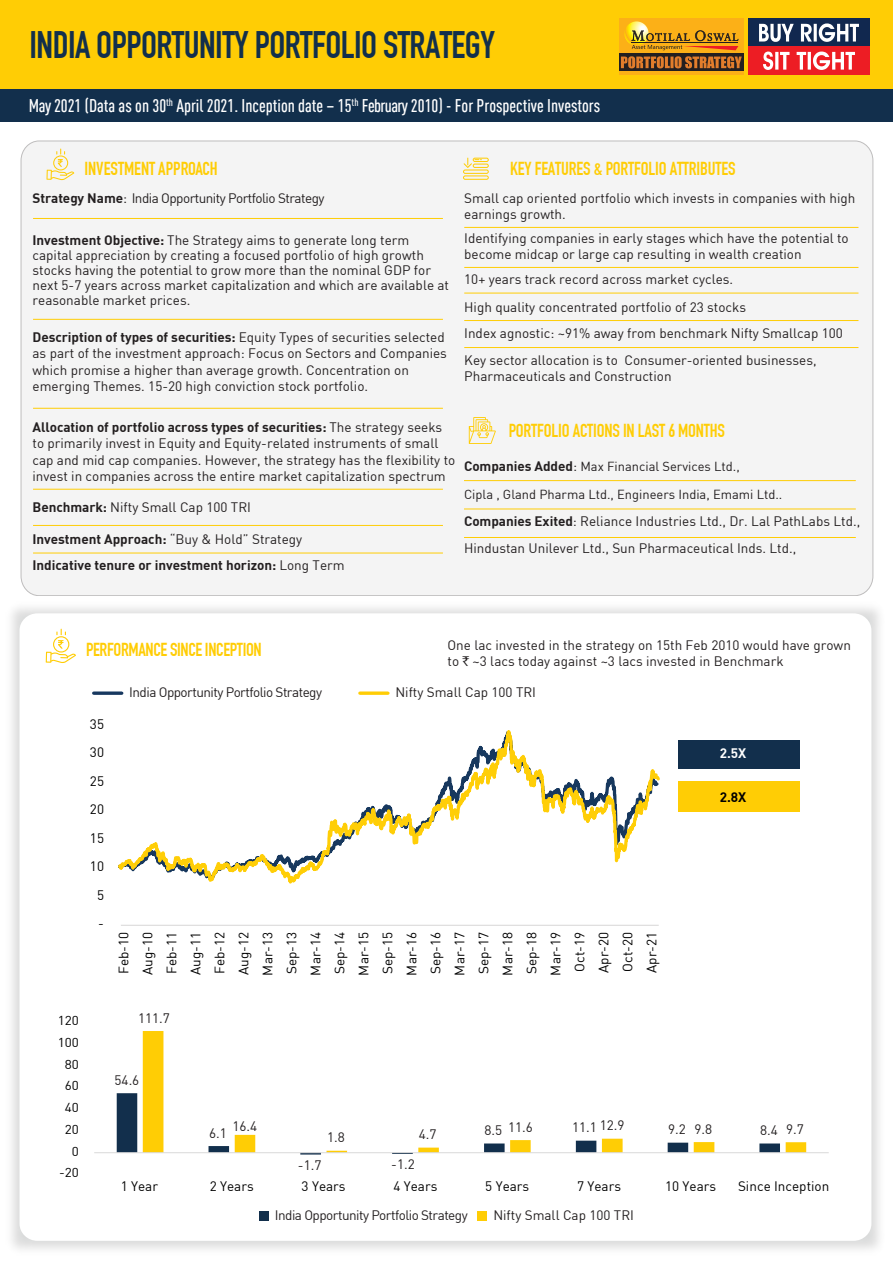
<style>
.page{position:relative;width:893px;height:1263px;background:#fff}
.page>*{position:absolute;margin:0;border:0;box-sizing:border-box;transform-origin:0 0}
.t1{font:700 37.5px "DIN Condensed";letter-spacing:-.015em;color:#122f4c}
.t2{font:700 18.45px "DIN Condensed";letter-spacing:-.01em;color:#ffcd05}
.t3{font:500 18px "DIN Cond";color:#fff}
.t4{font:13.5px/16.2px "DIN";color:#231f20}
.t5{font:13.5px/24px "DIN";color:#000;text-align:right}
.t6{font:13.5px "DIN";letter-spacing:-.04em;color:#231f20}
.t7{font:700 13.5px/26.7px "DIN";letter-spacing:-.005em;color:#231f20}
.t8{font:700 13.5px "DIN";color:#fff}
.t9{font:700 13.5px "DIN";color:#000}
.t10{font:12.9px "DIN";color:#231f20}
.t11{font:12.75px "DIN";color:#000;scale:1.06 1}
.s1{font-weight:700}
.s2{font-family:"DIN Cond";font-weight:500}
.s3{font-weight:400}
.s4{font-weight:700;font-size:13.5px}
.s5{font-size:13.5px}
.s6{font-family:"Rupee Foradian"}
</style>
<div class="page">
<img style="left:11px;top:556px;width:869px;height:694px">
<div style="left:20px;top:613px;width:851px;height:628px;background:#fff;border-radius:18px"></div>
<svg style="left:46px;top:629px;width:30px;height:34px"></svg>
<div style="left:21px;top:141px;width:852px;height:455px;background:#f4f4f4;border-radius:19px"></div>
<svg style="left:46px;top:149px;width:28px;height:31px"></svg>
<hr style="left:464px;top:480px;width:392px;height:1px;background:#ffcd05">
<hr style="left:33px;top:218px;width:410px;height:1px;background:#ffcd05">
<hr style="left:33px;top:319px;width:410px;height:1px;background:#ffcd05">
<hr style="left:33px;top:408px;width:410px;height:1px;background:#ffcd05">
<hr style="left:33px;top:489px;width:410px;height:1px;background:#ffcd05">
<hr style="left:33px;top:525px;width:410px;height:1px;background:#ffcd05">
<hr style="left:33px;top:553px;width:410px;height:1px;background:#ffcd05">
<hr style="left:464px;top:227px;width:394px;height:1px;background:#ffcd05">
<hr style="left:464px;top:267px;width:394px;height:1px;background:#ffcd05">
<hr style="left:464px;top:293px;width:394px;height:1px;background:#ffcd05">
<hr style="left:464px;top:320px;width:394px;height:1px;background:#ffcd05">
<hr style="left:464px;top:347px;width:394px;height:1px;background:#ffcd05">
<hr style="left:464px;top:509px;width:392px;height:1px;background:#ffcd05">
<hr style="left:464px;top:537px;width:392px;height:1px;background:#ffcd05">
<svg style="left:469px;top:417px;width:27px;height:27px"></svg>
<svg style="left:463px;top:169px;width:26px;height:5px"></svg>
<hr style="left:473px;top:158px;width:16px;height:4px;background:#fbd748;border-radius:2px">
<svg style="left:463px;top:175px;width:26px;height:5px"></svg>
<svg style="left:464px;top:158px;width:24px;height:10px"></svg>
<div style="left:0;top:33px;width:892px;height:89px;background:#122f4c"></div>
<div style="left:0;top:0;width:892px;height:88px;background:#ffcd05"></div>
<div style="left:619px;top:19px;width:125px;height:35px;background:#fcb017"></div>
<svg style="left:619px;top:54px;width:125px;height:17px"></svg>
<svg style="left:624px;top:21px;width:25px;height:25px"></svg>
<svg style="left:631px;top:30px;width:108px;height:20px"></svg>
<svg style="left:621px;top:56px;width:121px;height:12px"></svg>
<hr style="left:619px;top:71px;width:125px;height:4px;background:#fcb017">
<div style="left:748px;top:19px;width:122px;height:28px;background:#11284f"></div>
<div style="left:748px;top:47px;width:122px;height:28px;background:#ed1d24"></div>
<svg style="left:759px;top:23px;width:100px;height:19px"></svg>
<svg style="left:763px;top:52px;width:92px;height:18px"></svg>
<svg style="left:94px;top:691px;width:21px;height:4px"></svg>
<div style="left:678px;top:740px;width:121px;height:28px;background:#122f4c"></div>
<div style="left:678px;top:781px;width:121px;height:31px;background:#ffcd05"></div>
<svg style="left:115px;top:552px;width:553px;height:374px"></svg>
<div style="left:259px;top:1211px;width:9px;height:9px;background:#122f4c"></div>
<div style="left:477px;top:1211px;width:9px;height:9px;background:#ffcd05"></div>
<svg style="left:117px;top:1093px;width:296px;height:61px"></svg>
<svg style="left:143px;top:1031px;width:663px;height:121px"></svg>
<hr style="left:94px;top:1152px;width:735px;height:1px;background:#dad9d9">
<h1 class="t1" style="left:29px;top:23px;width:467px">INDIA OPPORTUNITY PORTFOLIO STRATEGY</h1>
<h3 class="t3" style="left:29px;top:95px;width:573px">May 2021 (Data as on 30<sup>th</sup> April 2021. Inception date – 15<sup>th</sup> February 2010) - For Prospective Investors</h3>
<h2 class="t2" style="left:84px;top:158px;width:135px">INVESTMENT APPROACH</h2>
<p class="t6" style="left:33px;top:189px;width:293px"><span class="s1">Strategy Name</span><span class="s2">:</span> India Opportunity Portfolio Strategy</p>
<p class="t4" style="left:33px;top:232px;width:418px;line-height:15px"><span class="s1">Investment Objective:</span> The Strategy aims to generate long term capital appreciation by creating a focused portfolio of high growth stocks having the potential to grow more than the nominal GDP for next 5-7 years across market capitalization and which are available at reasonable market prices.</p>
<p class="t4" style="left:33px;top:329px;width:416px"><span class="s1">Description of types of securities:</span> Equity Types of securities selected as part of the investment approach: Focus on Sectors and Companies which promise a higher than average growth. Concentration on emerging Themes. 15-20 high conviction stock portfolio.</p>
<p class="t4" style="left:33px;top:419px;width:424px"><span class="s1">Allocation of portfolio across types of securities:</span> The strategy seeks to primarily invest in Equity and Equity-related instruments of small cap and mid cap companies. However, the strategy has the flexibility to invest in companies across the entire market capitalization spectrum</p>
<p class="t4" style="left:33px;top:498px;width:220px"><span class="s1">Benchmark:</span> Nifty Small Cap 100 TRI</p>
<p class="t7" style="left:33px;top:525px;width:314px">Investment Approach: <span class="s3">“Buy &amp; Hold” Strategy<br></span>Indicative tenure or investment horizon: <span class="s3">Long Term</span></p>
<h2 class="t2" style="left:510px;top:158px;width:227px">KEY FEATURES &amp; PORTFOLIO ATTRIBUTES</h2>
<p class="t4" style="left:464px;top:189px;width:393px">Small cap oriented portfolio which invests in companies with high earnings growth.</p>
<p class="t4" style="left:464px;top:230px;width:386px">Identifying companies in early stages which have the potential to become midcap or large cap resulting in wealth creation</p>
<p class="t4" style="left:464px;top:265px;width:283px;line-height:27.8px">10+ years track record across market cycles.<br>High quality concentrated portfolio of 23 stocks</p>
<p class="t4" style="left:464px;top:319px;width:380px;line-height:27px">Index agnostic: ~91% away from benchmark Nifty Smallcap 100<br>Key sector allocation is to Consumer-oriented businesses,</p>
<p class="t4" style="left:464px;top:368px;width:209px">Pharmaceuticals and Construction</p>
<h2 class="t2" style="left:509px;top:420px;width:218px">PORTFOLIO ACTIONS IN LAST 6 MONTHS</h2>
<p class="t10" style="left:464px;top:458px;width:277px"><span class="s4">Companies Added</span><span class="s5">:</span> Max Financial Services Ltd.,</p>
<p class="t10" style="left:464px;top:486px;width:320px">Cipla , Gland Pharma Ltd., Engineers India, Emami Ltd..</p>
<p class="t4" style="left:464px;top:507px;width:398px;line-height:27px"><span class="s1">Companies Exited</span>: Reliance Industries Ltd., Dr. Lal PathLabs Ltd.,<br>Hindustan Unilever Ltd., Sun Pharmaceutical Inds. Ltd.,</p>
<h2 class="t2" style="left:86px;top:639px;width:177px">PERFORMANCE SINCE INCEPTION</h2>
<p class="t4" style="left:447px;top:637px;width:405px">One lac invested in the strategy on 15th Feb 2010 would have grown to <span class="s6">`</span> ~3 lacs today against ~3 lacs invested in Benchmark</p>
<p class="t5" style="left:90px;top:709px;width:16px;line-height:28.5px">35<br>30<br>25<br>20<br>15<br>10<br>5 -</p>
<p class="t6" style="left:129px;top:684px;width:194px">India Opportunity Portfolio Strategy</p>
<p class="t4" style="left:395px;top:684px;width:142px">Nifty Small Cap 100 TRI</p>
<p class="t5" style="left:111px;top:975px;width:45px;text-align:justify;rotate:-90deg">Feb-10<br>Aug-10<br>Feb-11<br>Aug-11<br>Feb-12<br>Aug-12<br>Mar-13<br>Sep-13<br>Mar-14<br>Sep-14<br>Mar-15<br>Sep-15<br>Mar-16<br>Sep-16<br>Mar-17<br>Sep-17<br>Mar-18<br>Sep-18<br>Mar-19<br>Oct-19<br>Apr-20<br>Oct-20<br>Apr-21</p>
<p class="t8" style="left:720px;top:744px;width:28px">2.5X</p>
<p class="t9" style="left:720px;top:788px;width:28px">2.8X</p>
<p class="t11" style="left:58px;top:1012px;width:21px">120</p>
<p class="t11" style="left:58px;top:1034px;width:21px">100</p>
<p class="t11" style="left:65px;top:1056px;width:15px">80</p>
<p class="t11" style="left:65px;top:1078px;width:15px">60</p>
<p class="t11" style="left:65px;top:1099px;width:15px">40</p>
<p class="t11" style="left:65px;top:1121px;width:15px">20</p>
<p class="t11" style="left:72px;top:1143px;width:8px">0</p>
<p class="t11" style="left:59px;top:1165px;width:20px">-20</p>
<p class="t4" style="left:138px;top:1009px;width:33px">111.7</p>
<p class="t4" style="left:115px;top:1072px;width:26px">54.6</p>
<p class="t4" style="left:209px;top:1124px;width:19px">6.1</p>
<p class="t4" style="left:233px;top:1117px;width:26px">16.4</p>
<p class="t4" style="left:327px;top:1129px;width:19px">1.8</p>
<p class="t4" style="left:419px;top:1126px;width:19px">4.7</p>
<p class="t4" style="left:298px;top:1157px;width:25px">-1.7</p>
<p class="t4" style="left:391px;top:1156px;width:25px">-1.2</p>
<p class="t4" style="left:508px;top:1118px;width:26px">11.6</p>
<p class="t4" style="left:600px;top:1117px;width:26px">12.9</p>
<p class="t4" style="left:694px;top:1120px;width:19px">9.8</p>
<p class="t4" style="left:786px;top:1121px;width:19px">9.7</p>
<p class="t4" style="left:485px;top:1122px;width:19px">8.5</p>
<p class="t4" style="left:572px;top:1119px;width:26px">11.1</p>
<p class="t4" style="left:668px;top:1121px;width:19px">9.2</p>
<p class="t4" style="left:760px;top:1122px;width:19px">8.4</p>
<p class="t5" style="left:121px;top:1174px;width:39px">1 Year</p>
<p class="t5" style="left:210px;top:1174px;width:45px">2 Years</p>
<p class="t5" style="left:302px;top:1174px;width:45px">3 Years</p>
<p class="t5" style="left:393px;top:1174px;width:45px">4 Years</p>
<p class="t5" style="left:485px;top:1174px;width:45px">5 Years</p>
<p class="t5" style="left:577px;top:1174px;width:45px">7 Years</p>
<p class="t5" style="left:665px;top:1174px;width:53px">10 Years</p>
<p class="t5" style="left:738px;top:1174px;width:93px">Since Inception</p>
<p class="t6" style="left:275px;top:1207px;width:194px">India Opportunity Portfolio Strategy</p>
<p class="t4" style="left:493px;top:1207px;width:142px">Nifty Small Cap 100 TRI</p>
</div>
